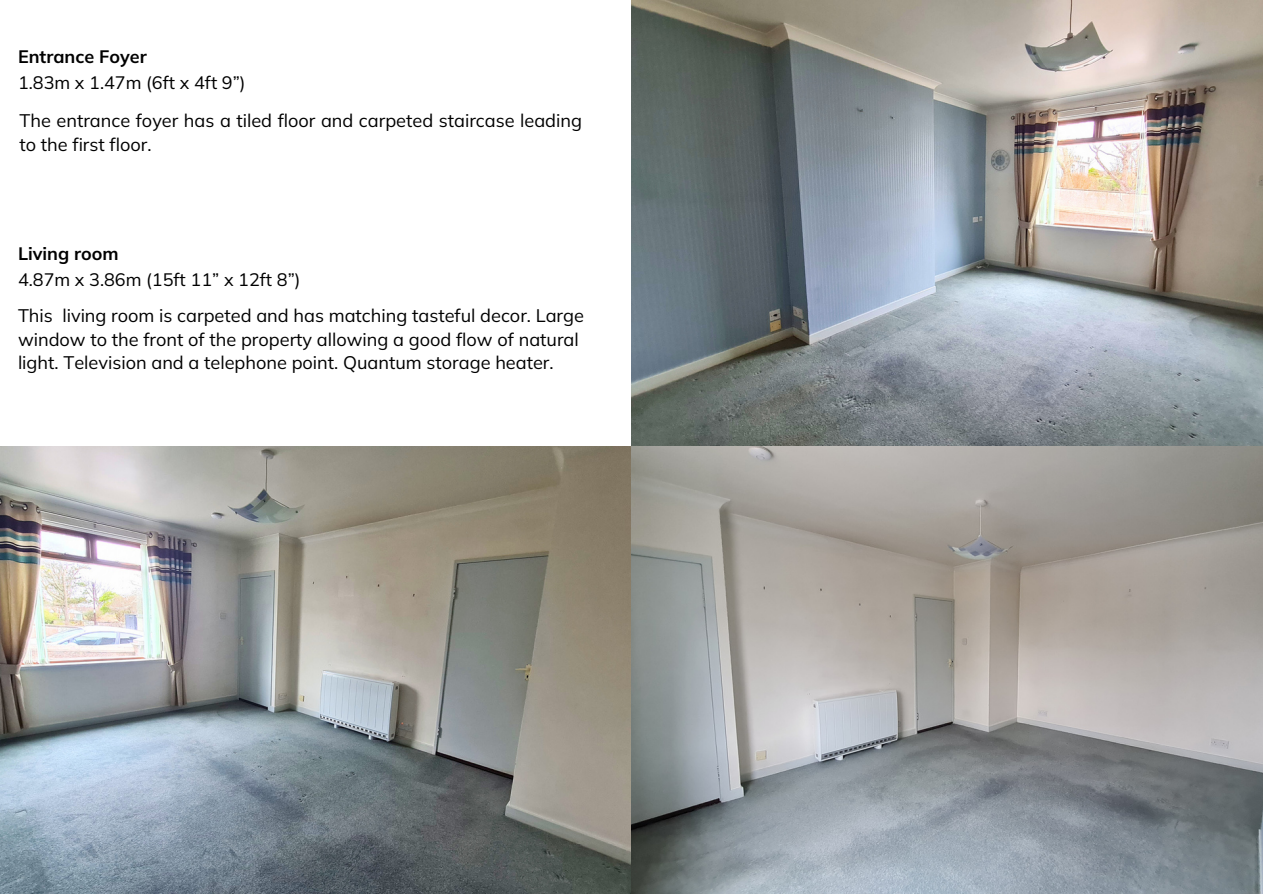
<style>
.page{position:relative;width:1263px;height:894px;background:#fff}
.page>*{position:absolute;margin:0;border:0;box-sizing:border-box;transform-origin:0 0}
.t1{font:18.15px/23.7px "Mulish";color:#000}
.t2{font:18px "Mulish";color:#000}
.t3{font:700 18px "Mulish";color:#000}
</style>
<div class="page">
<img style="left:631px;top:0;width:631px;height:446px">
<img style="left:0;top:446px;width:1262px;height:447px">
<p class="t3" style="left:18px;top:45px;width:130px">Entrance Foyer</p>
<p class="t2" style="left:18px;top:71px;width:229px">1.83m x 1.47m (6ft x 4ft 9”)</p>
<p class="t1" style="left:20px;top:108px;width:564px">The entrance foyer has a tiled floor and carpeted staircase leading to the first floor.</p>
<p class="t3" style="left:18px;top:242px;width:102px">Living room</p>
<p class="t2" style="left:18px;top:268px;width:284px">4.87m x 3.86m (15ft 11” x 12ft 8”)</p>
<p class="t1" style="left:18px;top:303px;width:567px">This living room is carpeted and has matching tasteful decor. Large window to the front of the property allowing a good flow of natural light. Television and a telephone point. Quantum storage heater.</p>
</div>
